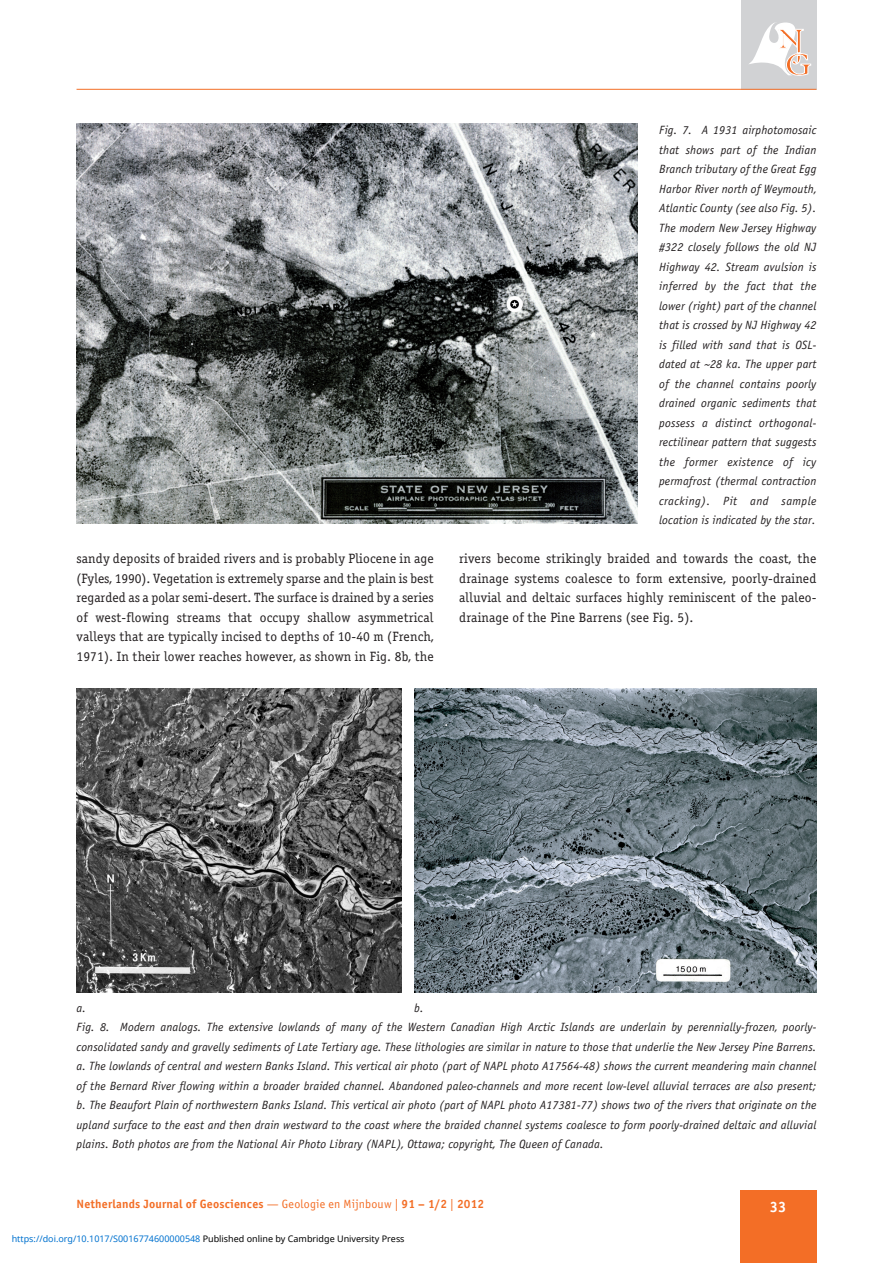
<style>
.page{position:relative;width:893px;height:1263px;background:#fff}
.page>*{position:absolute;margin:0;border:0;box-sizing:border-box;transform-origin:0 0}
.t1{font:15px "Officina Sans Bold ITC";color:#fff}
.t2{font:13.5px/19.5px "Officina Serif Book ITC";letter-spacing:.01em;color:#231f20;text-align:justify}
.t3{font:italic 12px/19.5px "Officina Sans Book ITC";letter-spacing:.01em;color:#231f20;text-align:justify}
.t4{font:12px "Officina Sans Bold ITC";letter-spacing:.015em;color:#f36e26}
.t5{font:9px "Noto Sans";color:#0172cf}
.s1{font-family:"Officina Sans Book ITC"}
.s2{color:#000}
</style>
<div class="page">
<div style="left:740px;top:1191px;width:76px;height:72px;background:#f36e26"></div>
<img style="left:77px;top:123px;width:561px;height:401px">
<img style="left:77px;top:689px;width:324px;height:303px">
<img style="left:414px;top:689px;width:402px;height:303px">
<div style="left:741px;top:0;width:75px;height:89px;background:#d1d2d4"></div>
<svg style="left:749px;top:22px;width:62px;height:54px"></svg>
<hr style="left:77px;top:89px;width:739px;height:1px;background:#f36e26">
<p class="t3" style="left:659px;top:121px;width:159px">Fig. 7. A 1931 airphotomosaic that shows part of the Indian Branch tributary of the Great Egg Harbor River north of Weymouth, Atlantic County (see also Fig. 5).<br>The modern New Jersey Highway #322 closely follows the old NJ Highway 42. Stream avulsion is inferred by the fact that the lower (right) part of the channel that is crossed by NJ Highway 42 is filled with sand that is OSL&shy;dated at ~28 ka. The upper part of the channel contains poorly drained organic sediments that possess a distinct orthogonal&shy;rectilinear pattern that suggests the former existence of icy permafrost (thermal contraction cracking). Pit and sample location is indicated by the star.</p>
<p class="t2" style="left:77px;top:550px;width:359px">sandy deposits of braided rivers and is probably Pliocene in age (Fyles, 1990). Vegetation is extremely sparse and the plain is best regarded as a polar semi-desert. The surface is drained by a series of west-flowing streams that occupy shallow asymmetrical valleys that are typically incised to depths of 10-40 m (French, 1971). In their lower reaches however, as shown in Fig. 8b, the</p>
<p class="t2" style="left:459px;top:550px;width:359px">rivers become strikingly braided and towards the coast, the drainage systems coalesce to form extensive, poorly-drained alluvial and deltaic surfaces highly reminiscent of the paleo&shy;drainage of the Pine Barrens (see Fig. 5).</p>
<p class="t3" style="left:414px;top:999px;width:11px">b.</p>
<p class="t3" style="left:77px;top:999px;width:741px;text-align:left">a.<br>Fig. 8. Modern analogs. The extensive lowlands of many of the Western Canadian High Arctic Islands are underlain by perennially-frozen, poorly&shy;consolidated sandy and gravelly sediments of Late Tertiary age. These lithologies are similar in nature to those that underlie the New Jersey Pine Barrens. a. The lowlands of central and western Banks Island. This vertical air photo (part of NAPL photo A17564-48) shows the current meandering main channel of the Bernard River flowing within a broader braided channel. Abandoned paleo-channels and more recent low-level alluvial terraces are also present; b. The Beaufort Plain of northwestern Banks Island. This vertical air photo (part of NAPL photo A17381-77) shows two of the rivers that originate on the upland surface to the east and then drain westward to the coast where the braided channel systems coalesce to form poorly-drained deltaic and alluvial plains. Both photos are from the National Air Photo Library (NAPL), Ottawa; copyright, The Queen of Canada.</p>
<p class="t4" style="left:77px;top:1199px;width:409px">Netherlands Journal of Geosciences <span class="s1">— Geologie en Mijnbouw |</span> 91 – 1/2 <span class="s1">|</span> 2012</p>
<p class="t1" style="left:770px;top:1201px;width:18px">33</p>
<p class="t5" style="left:12px;top:1232px;width:394px">https://doi.org/10.1017/S0016774600000548 <span class="s2">Published online by Cambridge University Press</span></p>
</div>
